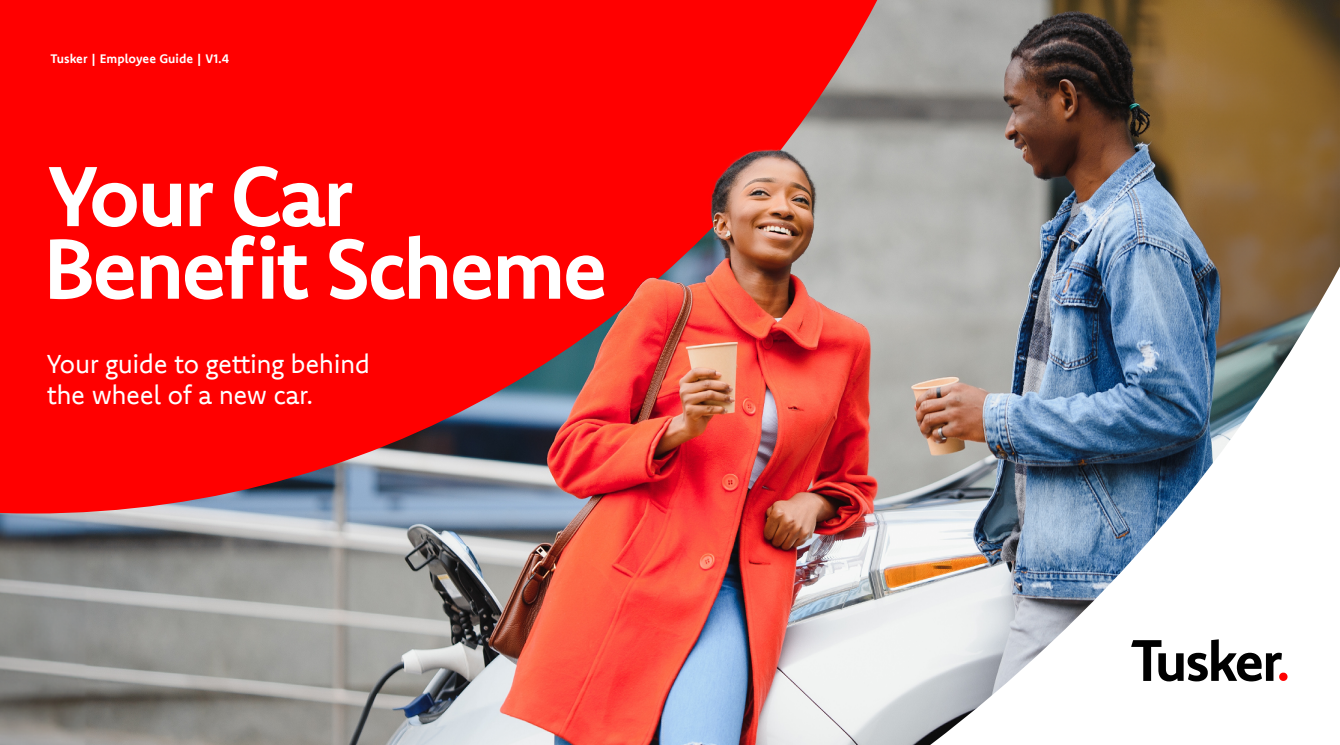
<style>
.page{position:relative;width:1340px;height:745px;background:#fff}
.page>*{position:absolute;margin:0;border:0;box-sizing:border-box;transform-origin:0 0}
.t1{font:700 85px/72.5px "Komet";letter-spacing:-.04em;color:#fff}
.t2{font:26.25px/31.5px "Komet";letter-spacing:-.02em;color:#fff}
.t3{font:700 12.5px "Komet";color:#fff}
</style>
<div class="page">
<img style="left:0;top:0;width:1339px;height:744px">
<img style="left:608px;top:130px;width:258px;height:203px">
<p class="t3" style="left:50px;top:51px;width:180px">Tusker | Employee Guide | V1.4</p>
<h1 class="t1" style="left:43px;top:158px;width:566px">Your Car<br>Benefit Scheme</h1>
<p class="t2" style="left:47px;top:347px;width:324px">Your guide to getting behind the wheel of a new car.</p>
</div>
